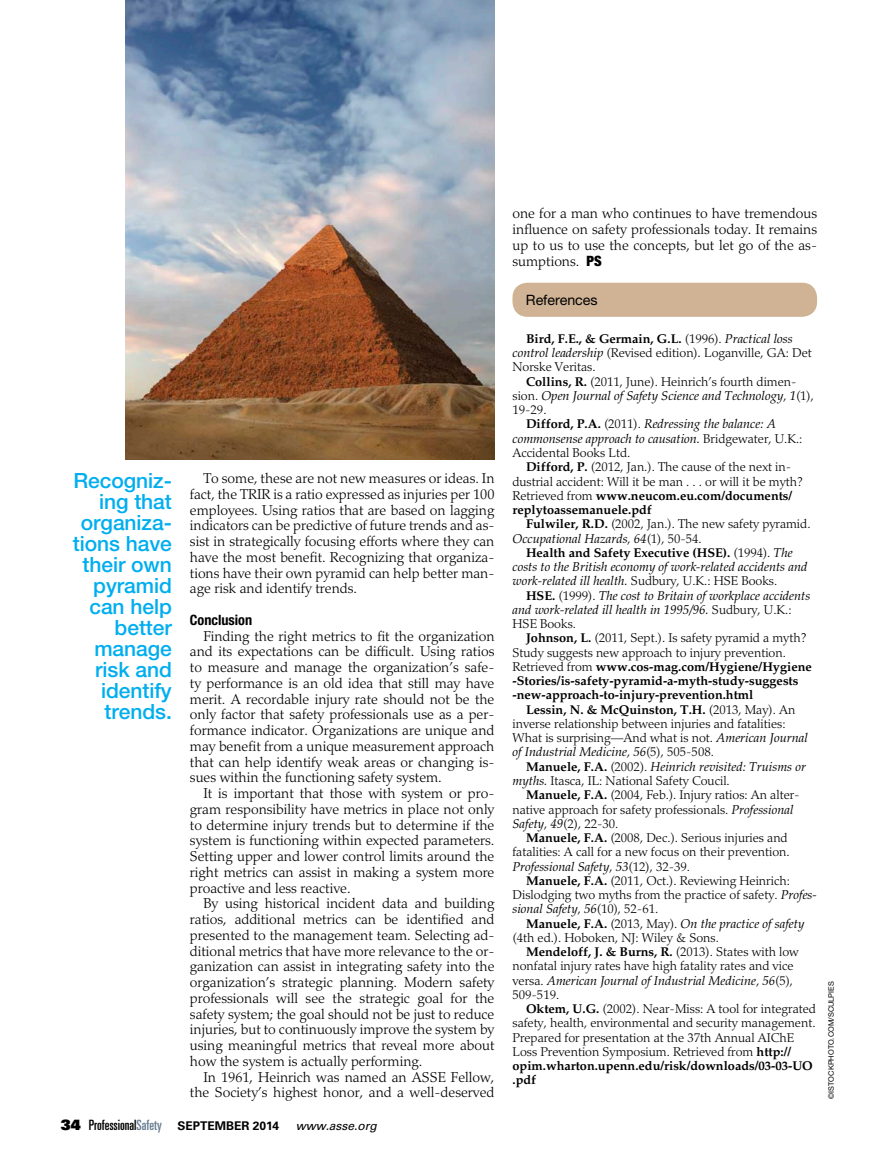
<style>
.page{position:relative;width:878px;height:1175px;background:#fff}
.page>*{position:absolute;margin:0;border:0;box-sizing:border-box;transform-origin:0 0}
.t1{font:500 21px/21px "Helvetica Neue LT Std";letter-spacing:-.005em;color:#00aeef;text-align:right}
.t2{font:300 14.25px/15.8px "Palatino LT Std";color:#000;text-align:justify}
.t3{font:700 condensed 14.25px "Helvetica Neue LT Std";color:#000}
.t4{font:14.25px "Helvetica Neue LT Std";color:#000}
.t5{font:300 12.75px/14.2px "Palatino LT Std";color:#000}
.t6{font:italic 12.75px "Palatino LT Std";color:#000}
.t7{font:700 12.75px "Palatino LT Std";color:#000}
.t8{font:700 12px "Univers LT Std";color:#000}
.t9{font:7.5px "Helvetica Neue LT Std";color:#000}
.s1{font-family:"Univers LT Std X Black";font-weight:400;font-size:14.25px}
.s2{font-weight:400;font-stretch:ultra-condensed;font-size:14.25px}
.s3{font-weight:400;font-stretch:ultra-condensed;font-size:14.25px;color:#657c91}
.s4{font-weight:400;font-style:italic}
.s5{font-family:"Helvetica Neue LT Std";font-weight:900;font-stretch:condensed}
.s6{font-weight:700}
.s7{font-weight:300;font-style:normal}
.s8{font-weight:700;font-style:normal}
.s9{font-weight:300}
</style>
<div class="page">
<img style="left:125px;top:0;width:369px;height:459px">
<div style="left:512px;top:283px;width:305px;height:34px;background:#d0b395;border-radius:15px"></div>
<h1 class="t1" style="left:73px;top:470px;width:101px">Recogniz&shy;ing that organiza&shy;tions have their own pyramid can help better manage risk and identify trends.</h1>
<p class="t2" style="left:190px;top:470px;width:306px;text-indent:13px">To some, these are not new measures or ideas. In fact, the TRIR is a ratio expressed as injuries per 100 employees. Using ratios that are based on lagging indicators can be predictive of future trends and as&shy;sist in strategically focusing efforts where they can have the most benefit. Recognizing that organiza&shy;tions have their own pyramid can help better man&shy;age risk and identify trends.</p>
<p class="t3" style="left:190px;top:611px;width:64px">Conclusion</p>
<p class="t2" style="left:190px;top:628px;width:306px;text-indent:13px">Finding the right metrics to fit the organization and its expectations can be difficult. Using ratios to measure and manage the organization’s safe&shy;ty performance is an old idea that still may have merit. A recordable injury rate should not be the only factor that safety professionals use as a per&shy;formance indicator. Organizations are unique and may benefit from a unique measurement approach that can help identify weak areas or changing is&shy;sues within the functioning safety system.</p>
<p class="t2" style="left:190px;top:785px;width:306px;text-indent:13px">It is important that those with system or pro&shy;gram responsibility have metrics in place not only to determine injury trends but to determine if the system is functioning within expected parameters.<br>Setting upper and lower control limits around the right metrics can assist in making a system more proactive and less reactive.</p>
<p class="t2" style="left:190px;top:896px;width:306px;text-indent:13px">By using historical incident data and building ratios, additional metrics can be identified and presented to the management team. Selecting ad&shy;ditional metrics that have more relevance to the or&shy;ganization can assist in integrating safety into the organization’s strategic planning. Modern safety professionals will see the strategic goal for the safety system; the goal should not be just to reduce injuries, but to continuously improve the system by using meaningful metrics that reveal more about how the system is actually performing.</p>
<p class="t2" style="left:190px;top:1069px;width:306px;text-align:right">In 1961, Heinrich was named an ASSE Fellow, the Society’s highest honor, and a well-deserved</p>
<p class="t8" style="left:61px;top:1118px;width:317px"><span class="s1">34</span> <span class="s2">Professional</span><span class="s3">Safety</span> SEPTEMBER 2014 <span class="s4">www.asse.org</span></p>
<p class="t2" style="left:512px;top:206px;width:306px">one for a man who continues to have tremendous influence on safety professionals today. It remains up to us to use the concepts, but let go of the as&shy;sumptions. <span class="s5">PS</span></p>
<p class="t4" style="left:526px;top:291px;width:73px">References</p>
<p class="t5" style="left:512px;top:332px;width:301px;text-indent:14px"><span class="s6">Bird, F.E., &amp; Germain, G.L.</span> (1996). <span class="s4">Practical loss control leadership</span> (Revised edition)<span class="s4">.</span> Loganville, GA: Det<br>Norske Veritas.</p>
<p class="t5" style="left:526px;top:374px;width:272px"><span class="s6">Collins, R.</span> (2011, June). Heinrich’s fourth dimen-</p>
<p class="t6" style="left:512px;top:388px;width:303px"><span class="s7">sion.</span> Open Journal of Safety Science and Technology<span class="s7">,</span> 1<span class="s7">(1),</span></p>
<p class="t5" style="left:512px;top:403px;width:35px">19-29.</p>
<p class="t6" style="left:526px;top:417px;width:251px"><span class="s8">Difford, P.A.</span> <span class="s7">(2011).</span> Redressing the balance: A</p>
<p class="t6" style="left:512px;top:431px;width:291px">commonsense approach to causation. <span class="s7">Bridgewater, U.K.:</span></p>
<p class="t5" style="left:512px;top:446px;width:119px">Accidental Books Ltd.</p>
<p class="t5" style="left:526px;top:460px;width:267px"><span class="s6">Difford, P.</span> (2012, Jan.). The cause of the next in-</p>
<p class="t5" style="left:512px;top:474px;width:292px">dustrial accident: Will it be man . . . or will it be myth?</p>
<p class="t7" style="left:512px;top:488px;width:281px"><span class="s9">Retrieved from</span> www.neucom.eu.com/documents/</p>
<p class="t7" style="left:512px;top:502px;width:141px">replytoassemanuele.pdf</p>
<p class="t5" style="left:526px;top:517px;width:286px"><span class="s6">Fulwiler, R.D.</span> (2002, Jan.). The new safety pyramid.</p>
<p class="t6" style="left:512px;top:531px;width:191px">Occupational Hazards<span class="s7">,</span> 64<span class="s7">(1), 50-54.</span></p>
<p class="t7" style="left:526px;top:545px;width:268px">Health and Safety Executive (HSE). <span class="s9">(1994).</span> <span class="s4">The</span></p>
<p class="t6" style="left:512px;top:559px;width:296px">costs to the British economy of work-related accidents and</p>
<p class="t6" style="left:512px;top:573px;width:266px">work-related ill health. <span class="s7">Sudbury, U.K.: HSE Books.</span></p>
<p class="t6" style="left:526px;top:588px;width:286px"><span class="s8">HSE.</span> <span class="s7">(1999).</span> The cost to Britain of workplace accidents</p>
<p class="t6" style="left:512px;top:602px;width:280px">and work-related ill health in 1995/96. <span class="s7">Sudbury, U.K.:</span></p>
<p class="t5" style="left:512px;top:617px;width:65px">HSE Books.</p>
<p class="t5" style="left:526px;top:631px;width:282px"><span class="s6">Johnson, L.</span> (2011, Sept.). Is safety pyramid a myth?</p>
<p class="t5" style="left:512px;top:645px;width:275px">Study suggests new approach to injury prevention.</p>
<p class="t7" style="left:512px;top:659px;width:301px"><span class="s9">Retrieved from</span> www.cos-mag.com/Hygiene/Hygiene</p>
<p class="t7" style="left:512px;top:673px;width:287px">-Stories/is-safety-pyramid-a-myth-study-suggests</p>
<p class="t7" style="left:512px;top:687px;width:242px">-new-approach-to-injury-prevention.html</p>
<p class="t7" style="left:526px;top:702px;width:271px">Lessin, N. &amp; McQuinston, T.H. <span class="s9">(2013, May). An</span></p>
<p class="t5" style="left:512px;top:716px;width:274px">inverse relationship between injuries and fatalities:</p>
<p class="t5" style="left:512px;top:731px;width:297px">What is surprising—And what is not. <span class="s4">American Journal</span></p>
<p class="t6" style="left:512px;top:744px;width:203px">of Industrial Medicine<span class="s7">,</span> 56<span class="s7">(5), 505-508.</span></p>
<p class="t6" style="left:526px;top:759px;width:281px"><span class="s8">Manuele, F.A.</span> <span class="s7">(2002).</span> Heinrich revisited: Truisms or</p>
<p class="t5" style="left:512px;top:773px;width:219px"><span class="s4">myths.</span> Itasca, IL: National Safety Coucil.</p>
<p class="t5" style="left:526px;top:788px;width:275px"><span class="s6">Manuele, F.A.</span> (2004, Feb.). Injury ratios: An alter-</p>
<p class="t5" style="left:512px;top:802px;width:282px">native approach for safety professionals. <span class="s4">Professional</span></p>
<p class="t5" style="left:512px;top:816px;width:107px"><span class="s4">Safety</span>, <span class="s4">49</span>(2), 22-30.</p>
<p class="t5" style="left:526px;top:830px;width:263px"><span class="s6">Manuele, F.A.</span> (2008, Dec.). Serious injuries and</p>
<p class="t5" style="left:512px;top:845px;width:279px">fatalities: A call for a new focus on their prevention.</p>
<p class="t6" style="left:512px;top:859px;width:179px">Professional Safety<span class="s7">,</span> 53<span class="s7">(12), 32-39.</span></p>
<p class="t5" style="left:526px;top:873px;width:265px"><span class="s6">Manuele, F.A.</span> (2011, Oct.). Reviewing Heinrich:</p>
<p class="t5" style="left:512px;top:887px;width:306px">Dislodging two myths from the practice of safety. <span class="s4">Profes-</span></p>
<p class="t6" style="left:512px;top:901px;width:147px">sional Safety<span class="s7">,</span> 56<span class="s7">(10), 52-61.</span></p>
<p class="t6" style="left:526px;top:916px;width:280px"><span class="s8">Manuele, F.A.</span> <span class="s7">(2013, May).</span> On the practice of safety</p>
<p class="t5" style="left:512px;top:930px;width:208px">(4th ed.). Hoboken, NJ: Wiley &amp; Sons.</p>
<p class="t7" style="left:526px;top:944px;width:274px">Mendeloff, J. &amp; Burns, R. <span class="s9">(2013). States with low</span></p>
<p class="t5" style="left:512px;top:959px;width:282px">nonfatal injury rates have high fatality rates and vice</p>
<p class="t6" style="left:512px;top:973px;width:282px"><span class="s7">versa.</span> American Journal of Industrial Medicine, 56<span class="s7">(5),</span></p>
<p class="t5" style="left:512px;top:987px;width:48px">509-519.</p>
<p class="t5" style="left:526px;top:1002px;width:291px"><span class="s6">Oktem, U.G.</span> (2002). Near-Miss: A tool for integrated</p>
<p class="t5" style="left:512px;top:1016px;width:304px">safety, health, environmental and security management.</p>
<p class="t5" style="left:512px;top:1030px;width:283px">Prepared for presentation at the 37th Annual AIChE</p>
<p class="t5" style="left:512px;top:1044px;width:280px">Loss Prevention Symposium. Retrieved from <span class="s6">http://</span></p>
<p class="t7" style="left:512px;top:1058px;width:302px">opim.wharton.upenn.edu/risk/downloads/03-03-UO</p>
<p class="t7" style="left:512px;top:1072px;width:25px">.pdf</p>
<p class="t9" style="left:826px;top:1098px;width:119px;rotate:-90deg">©istockphoto.com/sculpies</p>
</div>
